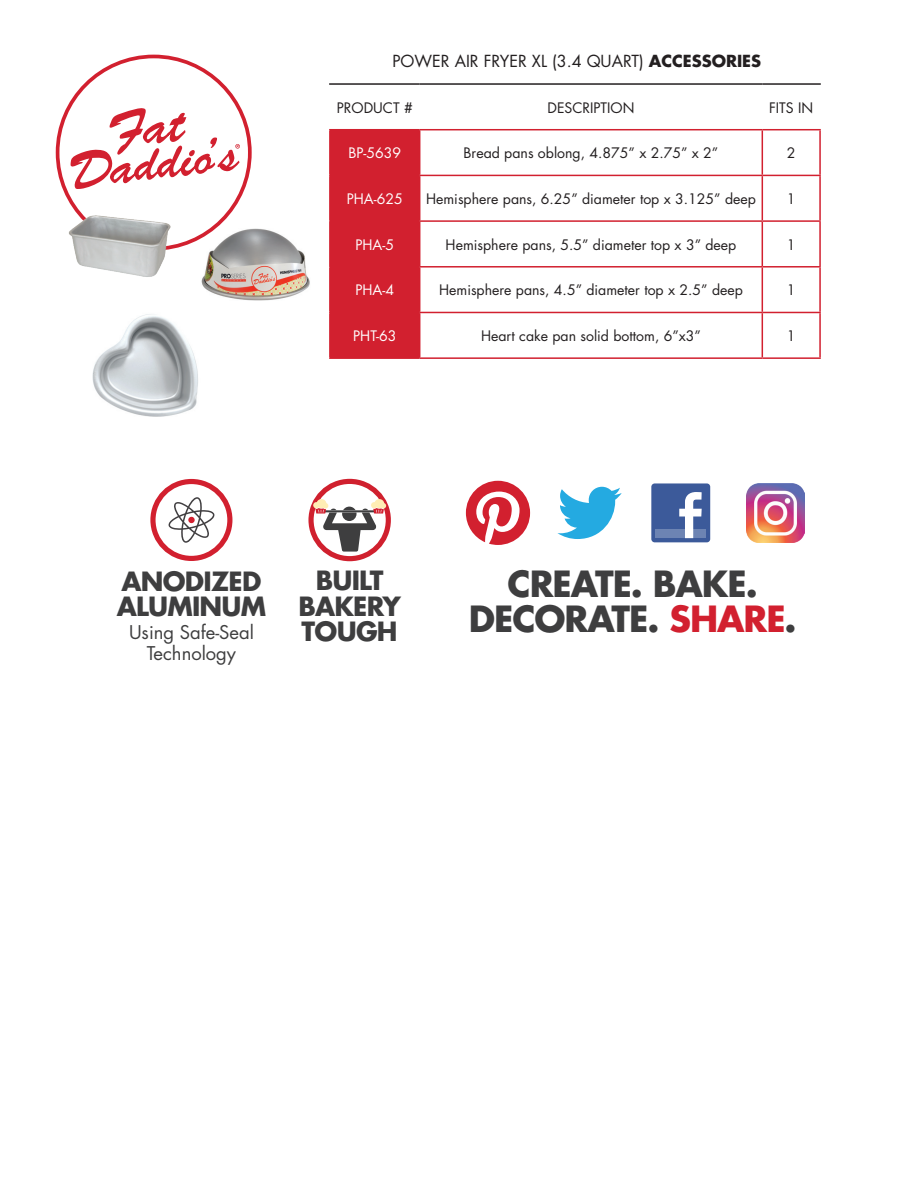
<style>
.page{position:relative;width:918px;height:1188px;background:#fff}
.page>*{position:absolute;margin:0;border:0;box-sizing:border-box;transform-origin:0 0}
.t1{font:700 35.1px/35.1px "Futura Std";letter-spacing:-.03em;color:#3e3e3f;text-align:center}
.t2{font:700 25.8px/25.8px "Futura Std";letter-spacing:-.03em;color:#3e3e3f;text-align:center}
.t3{font:18.45px "Futura Std";color:#3e3e3f}
.t4{font:16.2px "Futura Std";color:#231f20}
.t5{font:14.1px "Futura Std";color:#231f20}
.t6{font:14.1px "Futura Std";color:#fff}
.s1{font-weight:700}
.s2{color:#d2202f}
</style>
<div class="page">
<img style="left:746px;top:483px;width:58px;height:59px">
<div style="left:651px;top:483px;width:59px;height:59px;background:#3c5a9a;border-radius:3px"></div>
<div style="left:656px;top:530px;width:50px;height:8px;background:#6d84b3"></div>
<svg style="left:679px;top:492px;width:23px;height:46px"></svg>
<svg style="left:557px;top:487px;width:65px;height:52px"></svg>
<svg style="left:466px;top:481px;width:64px;height:64px"></svg>
<div style="left:308px;top:479px;width:83px;height:82px;border:5px solid #d0202e;border-radius:50%"></div>
<svg style="left:313px;top:499px;width:73px;height:53px"></svg>
<div style="left:150px;top:479px;width:82px;height:82px;border:5px solid #d2202f;border-radius:50%"></div>
<svg style="left:168px;top:497px;width:47px;height:46px"></svg>
<div style="left:331px;top:130px;width:88px;height:227px;background:#d2202f"></div>
<hr style="left:762px;top:130px;width:1px;height:45px;background:#d2202f">
<hr style="left:819px;top:130px;width:2px;height:45px;background:#d2202f">
<hr style="left:420px;top:175px;width:342px;height:1px;background:#d2202f">
<hr style="left:762px;top:175px;width:59px;height:1px;background:#d2202f">
<hr style="left:762px;top:176px;width:1px;height:44px;background:#d2202f">
<hr style="left:819px;top:176px;width:2px;height:44px;background:#d2202f">
<hr style="left:420px;top:220px;width:342px;height:2px;background:#d2202f">
<hr style="left:762px;top:220px;width:59px;height:2px;background:#d2202f">
<hr style="left:762px;top:222px;width:1px;height:44px;background:#d2202f">
<hr style="left:819px;top:222px;width:2px;height:44px;background:#d2202f">
<hr style="left:420px;top:266px;width:342px;height:2px;background:#d2202f">
<hr style="left:762px;top:266px;width:59px;height:2px;background:#d2202f">
<hr style="left:762px;top:268px;width:1px;height:44px;background:#d2202f">
<hr style="left:819px;top:268px;width:2px;height:44px;background:#d2202f">
<hr style="left:420px;top:312px;width:342px;height:1px;background:#d2202f">
<hr style="left:762px;top:312px;width:59px;height:1px;background:#d2202f">
<hr style="left:762px;top:313px;width:1px;height:44px;background:#d2202f">
<hr style="left:819px;top:313px;width:2px;height:44px;background:#d2202f">
<hr style="left:420px;top:357px;width:342px;height:2px;background:#d2202f">
<hr style="left:762px;top:357px;width:59px;height:2px;background:#d2202f">
<hr style="left:329px;top:130px;width:2px;height:45px;background:#d2202f">
<hr style="left:419px;top:130px;width:1px;height:45px;background:#d2202f">
<hr style="left:329px;top:175px;width:91px;height:1px;background:#d2202f">
<hr style="left:329px;top:176px;width:2px;height:44px;background:#d2202f">
<hr style="left:419px;top:176px;width:1px;height:44px;background:#d2202f">
<hr style="left:329px;top:220px;width:91px;height:2px;background:#d2202f">
<hr style="left:329px;top:222px;width:2px;height:44px;background:#d2202f">
<hr style="left:419px;top:222px;width:1px;height:44px;background:#d2202f">
<hr style="left:329px;top:266px;width:91px;height:2px;background:#d2202f">
<hr style="left:329px;top:268px;width:2px;height:44px;background:#d2202f">
<hr style="left:419px;top:268px;width:1px;height:44px;background:#d2202f">
<hr style="left:329px;top:312px;width:91px;height:1px;background:#d2202f">
<hr style="left:329px;top:313px;width:2px;height:44px;background:#d2202f">
<hr style="left:419px;top:313px;width:1px;height:44px;background:#d2202f">
<hr style="left:329px;top:357px;width:91px;height:2px;background:#d2202f">
<hr style="left:329px;top:83px;width:91px;height:2px;background:#231f20">
<hr style="left:420px;top:83px;width:342px;height:2px;background:#231f20">
<hr style="left:762px;top:83px;width:59px;height:2px;background:#231f20">
<hr style="left:329px;top:129px;width:91px;height:1px;background:#d2202f">
<hr style="left:420px;top:129px;width:342px;height:1px;background:#d2202f">
<hr style="left:762px;top:129px;width:59px;height:1px;background:#d2202f">
<img style="left:196px;top:204px;width:114px;height:97px">
<img style="left:93px;top:298px;width:119px;height:119px">
<svg style="left:70px;top:108px;width:170px;height:81px"></svg>
<img style="left:68px;top:205px;width:128px;height:97px">
<p class="t4" style="left:392px;top:51px;width:370px">POWER AIR FRYER XL (3.4 QUART) <span class="s1">ACCESSORIES</span></p>
<p class="t5" style="left:337px;top:99px;width:77px">PRODUCT #</p>
<p class="t5" style="left:547px;top:99px;width:89px">DESCRIPTION</p>
<p class="t5" style="left:769px;top:99px;width:46px">FITS IN</p>
<p class="t6" style="left:348px;top:144px;width:54px">BP-5639</p>
<p class="t5" style="left:464px;top:144px;width:256px">Bread pans oblong, 4.875” x 2.75” x 2”</p>
<p class="t5" style="left:787px;top:144px;width:10px">2</p>
<p class="t6" style="left:347px;top:190px;width:58px">PHA-625</p>
<p class="t5" style="left:426px;top:190px;width:331px">Hemisphere pans, 6.25” diameter top x 3.125” deep</p>
<p class="t5" style="left:787px;top:190px;width:10px">1</p>
<p class="t6" style="left:356px;top:236px;width:40px">PHA-5</p>
<p class="t5" style="left:446px;top:236px;width:292px">Hemisphere pans, 5.5” diameter top x 3” deep</p>
<p class="t5" style="left:787px;top:236px;width:10px">1</p>
<p class="t6" style="left:356px;top:281px;width:40px">PHA-4</p>
<p class="t5" style="left:439px;top:281px;width:305px">Hemisphere pans, 4.5” diameter top x 2.5” deep</p>
<p class="t5" style="left:787px;top:281px;width:10px">1</p>
<p class="t6" style="left:353px;top:327px;width:45px">PHT-63</p>
<p class="t5" style="left:481px;top:327px;width:221px">Heart cake pan solid bottom, 6”x3”</p>
<p class="t5" style="left:787px;top:327px;width:10px">1</p>
<h2 class="t2" style="left:117px;top:568px;width:151px;text-align:left">ANODIZED<br>ALUMINUM</h2>
<h2 class="t2" style="left:298px;top:567px;width:104px">BUILT<br>BAKERY</h2>
<h3 class="t3" style="left:129px;top:621px;width:126px">Using Safe-Seal</h3>
<h2 class="t2" style="left:302px;top:618px;width:98px">TOUGH</h2>
<h3 class="t3" style="left:147px;top:641px;width:91px">Technology</h3>
<h1 class="t1" style="left:469px;top:566px;width:329px">CREATE. BAKE.<br>DECORATE. <span class="s2">SHARE</span>.</h1>
</div>
